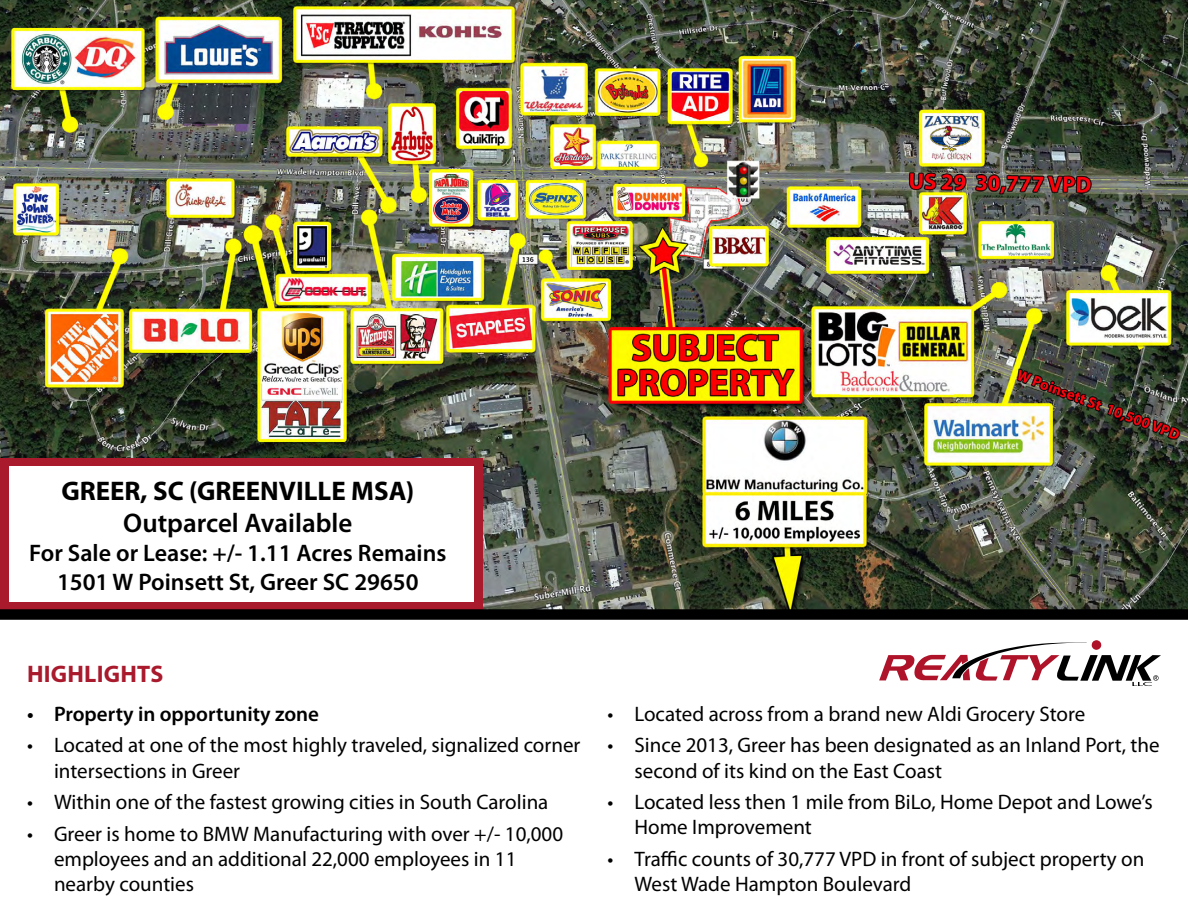
<style>
.page{position:relative;width:1188px;height:918px;background:#fff}
.page>*{position:absolute;margin:0;border:0;box-sizing:border-box;transform-origin:0 0}
.t1{font:700 27px "Myriad Pro";color:#000}
.t2{font:600 27px "Myriad Pro";color:#000}
.t3{font:600 24px/28.8px "Myriad Pro";color:#000;text-align:center}
.t4{font:700 24px "Myriad Pro";letter-spacing:.01em;color:#a91a2d}
.t5{font:21px/25.2px "Myriad Pro";color:#000}
.t6{font:600 21px "Myriad Pro";color:#000}
</style>
<div class="page">
<img style="left:0;top:0;width:1188px;height:609px">
<div style="left:0;top:458px;width:482px;height:151px;background:#a91a2d"></div>
<div style="left:9px;top:466px;width:464px;height:136px;background:#fff"></div>
<svg style="left:879px;top:640px;width:282px;height:46px"></svg>
<div style="left:0;top:609px;width:1188px;height:11px;background:#000"></div>
<p class="t1" style="left:61px;top:473px;width:355px">GREER, SC (GREENVILLE MSA)</p>
<p class="t2" style="left:123px;top:506px;width:231px">Outparcel Available</p>
<p class="t3" style="left:29px;top:538px;width:419px">For Sale or Lease: +/- 1.11 Acres Remains<br>1501 W Poinsett St, Greer SC 29650</p>
<p class="t4" style="left:27px;top:658px;width:138px">HIGHLIGHTS</p>
<p class="t6" style="left:27px;top:700px;width:294px">• Property in opportunity zone</p>
<p class="t5" style="left:54px;top:732px;width:528px;text-indent:-27px">• Located at one of the most highly traveled, signalized corner intersections in Greer</p>
<p class="t5" style="left:27px;top:789px;width:523px">• Within one of the fastest growing cities in South Carolina</p>
<p class="t5" style="left:54px;top:821px;width:511px;text-indent:-27px">• Greer is home to BMW Manufacturing with over +/- 10,000 employees and an additional 22,000 employees in 11 nearby counties</p>
<p class="t5" style="left:608px;top:701px;width:479px">• Located across from a brand new Aldi Grocery Store</p>
<p class="t5" style="left:635px;top:732px;width:527px;text-indent:-27px">• Since 2013, Greer has been designated as an Inland Port, the second of its kind on the East Coast</p>
<p class="t5" style="left:635px;top:789px;width:520px;text-indent:-27px">• Located less then 1 mile from BiLo, Home Depot and Lowe’s<br>Home Improvement</p>
<p class="t5" style="left:635px;top:846px;width:511px;text-indent:-27px">• Traffic counts of 30,777 VPD in front of subject property on<br>West Wade Hampton Boulevard</p>
</div>
